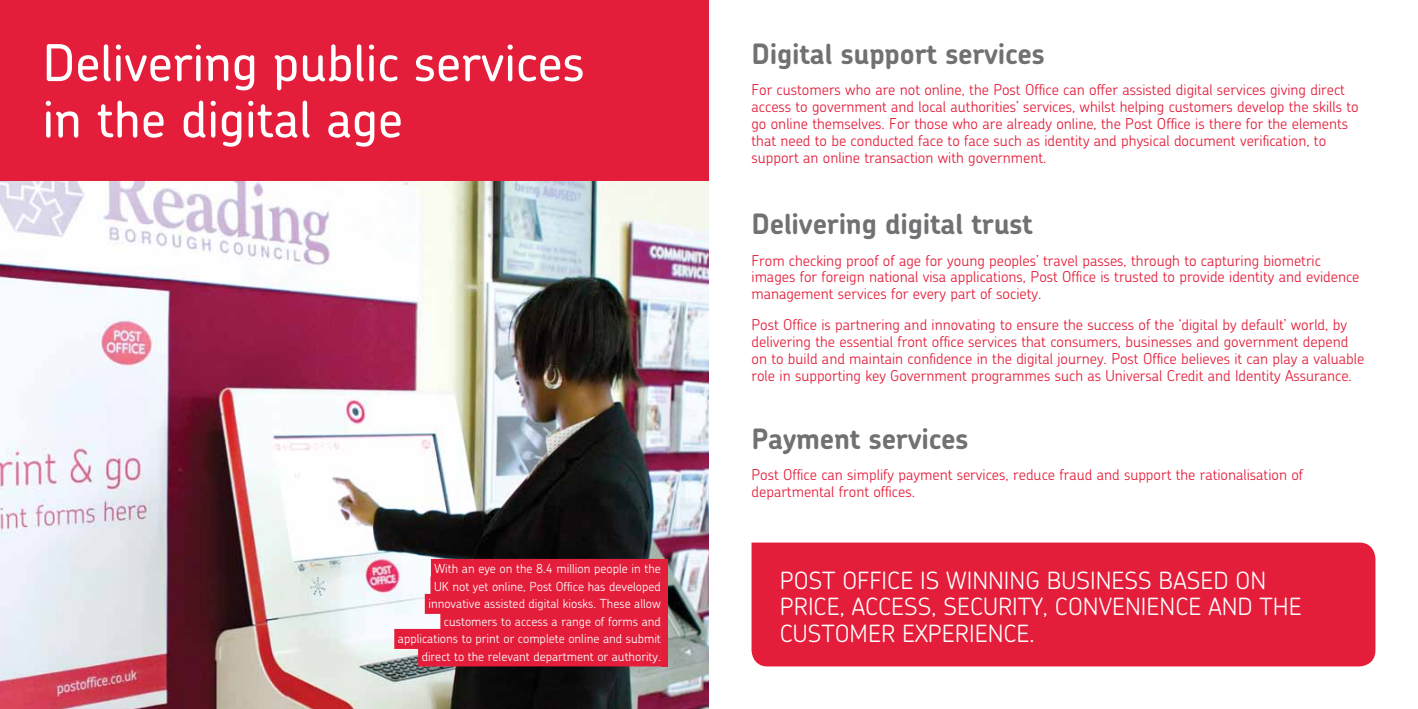
<style>
.page{position:relative;width:1418px;height:709px;background:#fff}
.page>*{position:absolute;margin:0;border:0;box-sizing:border-box;transform-origin:0 0}
.t1{font:500 50.75px/56.2px "Chevin";color:#fff}
.t2{font:700 28.12px "Chevin";letter-spacing:-.01em;color:#717073}
.t3{font:300 23.75px/26.2px "Chevin";color:#fff}
.t4{font:300 15px/16.9px "Chevin";color:#e41d3a}
.t5{font:300 12.5px/17.5px "Chevin";color:#fff;text-align:right}
</style>
<div class="page">
<img style="left:0;top:181px;width:709px;height:528px">
<div style="left:0;top:0;width:709px;height:181px;background:#e41d3a"></div>
<div style="left:751px;top:542px;width:624px;height:124px;background:#e41d3a"></div>
<div style="left:661px;top:559px;width:6px;height:107px;background:#e41d3a"></div>
<div style="left:431px;top:559px;width:230px;height:20px;background:#e41d3a"></div>
<div style="left:430px;top:576px;width:231px;height:20px;background:#e41d3a"></div>
<div style="left:425px;top:594px;width:236px;height:20px;background:#e41d3a"></div>
<div style="left:440px;top:611px;width:221px;height:20px;background:#e41d3a"></div>
<div style="left:394px;top:629px;width:267px;height:20px;background:#e41d3a"></div>
<div style="left:418px;top:646px;width:243px;height:20px;background:#e41d3a"></div>
<h1 class="t1" style="left:43px;top:34px;width:543px">Delivering public services in the digital age</h1>
<p class="t5" style="left:398px;top:560px;width:264px">With an eye on the 8.4 million people in the<br>UK not yet online, Post Office has developed innovative assisted digital kiosks. These allow customers to access a range of forms and applications to print or complete online and submit direct to the relevant department or authority.</p>
<h2 class="t2" style="left:751px;top:35px;width:295px">Digital support services</h2>
<p class="t4" style="left:751px;top:81px;width:608px">For customers who are not online, the Post Office can offer assisted digital services giving direct access to government and local authorities’ services, whilst helping customers develop the skills to go online themselves. For those who are already online, the Post Office is there for the elements that need to be conducted face to face such as identity and physical document verification, to support an online transaction with government.</p>
<h2 class="t2" style="left:751px;top:206px;width:283px">Delivering digital trust</h2>
<p class="t4" style="left:751px;top:251px;width:609px">From checking proof of age for young peoples’ travel passes, through to capturing biometric images for foreign national visa applications, Post Office is trusted to provide identity and evidence management services for every part of society.</p>
<p class="t4" style="left:751px;top:316px;width:614px">Post Office is partnering and innovating to ensure the success of the ‘digital by default’ world, by delivering the essential front office services that consumers, businesses and government depend on to build and maintain confidence in the digital journey. Post Office believes it can play a valuable role in supporting key Government programmes such as Universal Credit and I dentity Assurance.</p>
<h2 class="t2" style="left:751px;top:421px;width:218px">Payment services</h2>
<p class="t4" style="left:751px;top:466px;width:553px">Post Office can simplify payment services, reduce fraud and support the rationalisation of departmental front offices.</p>
<h3 class="t3" style="left:780px;top:567px;width:523px">Post Office is winning business based on price, access, security, convenience and the customer experience.</h3>
</div>
